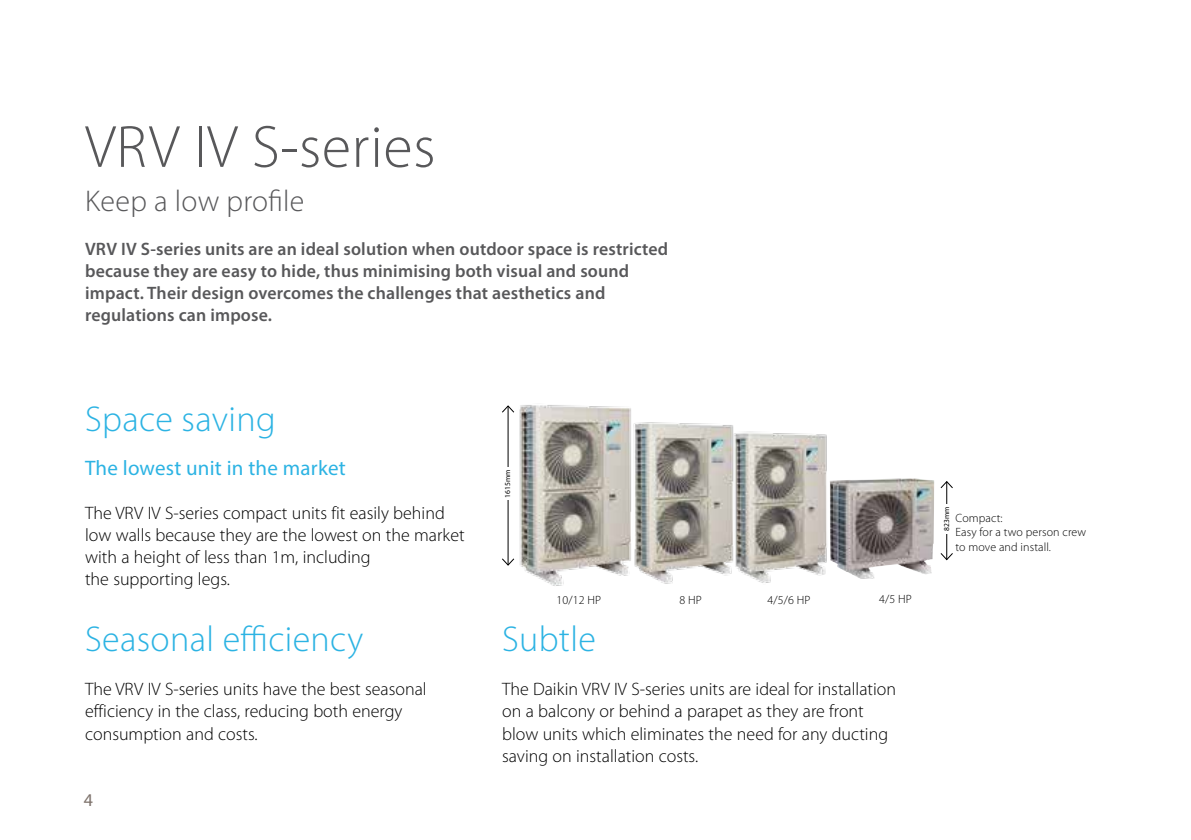
<style>
.page{position:relative;width:1191px;height:840px;background:#fff}
.page>*{position:absolute;margin:0;border:0;box-sizing:border-box;transform-origin:0 0}
.t1{font:300 60px "Myriad Pro";letter-spacing:.01em;color:#58585a}
.t2{font:300 36px "Myriad Pro";letter-spacing:.01em;color:#2cb3e3}
.t3{font:300 30px "Myriad Pro";letter-spacing:.01em;color:#58585a}
.t4{font:21px "Myriad Pro";letter-spacing:.01em;color:#2cb3e3}
.t5{font:300 18px/22px "Myriad Pro";color:#000}
.t6{font:600 18px/22px "Myriad Pro";letter-spacing:.01em;color:#58585a}
.t7{font:18px "Myriad Pro";color:#7d726b}
.t8{font:300 12px/14.4px "Myriad Pro";letter-spacing:.01em;color:#000}
.t9{font:7.6px "Myriad Pro";letter-spacing:.01em;color:#000}
</style>
<div class="page">
<img style="left:502px;top:405px;width:48px;height:178px">
<hr style="left:508px;top:406px;width:1px;height:158px;background:#000">
<svg style="left:502px;top:405px;width:12px;height:7px"></svg>
<svg style="left:502px;top:558px;width:12px;height:7px"></svg>
<div style="left:504px;top:467px;width:6px;height:32px;background:#fff"></div>
<hr style="left:946px;top:481px;width:1px;height:78px;background:#000">
<svg style="left:940px;top:481px;width:13px;height:7px"></svg>
<svg style="left:940px;top:552px;width:13px;height:8px"></svg>
<div style="left:939px;top:503px;width:14px;height:30px;background:#fff"></div>
<img style="left:550px;top:405px;width:106px;height:181px">
<img style="left:656px;top:422px;width:218px;height:162px">
<img style="left:829px;top:478px;width:105px;height:100px">
<h1 class="t1" style="left:85px;top:114px;width:352px">VRV IV S-series</h1>
<h3 class="t3" style="left:85px;top:184px;width:221px">Keep a low profile</h3>
<p class="t6" style="left:85px;top:238px;width:585px">VRV IV S-series units are an ideal solution when outdoor space is restricted because they are easy to hide, thus minimising both visual and sound impact. Their design overcomes the challenges that aesthetics and regulations can impose.</p>
<h2 class="t2" style="left:85px;top:399px;width:192px">Space saving</h2>
<p class="t4" style="left:85px;top:455px;width:262px">The lowest unit in the market</p>
<p class="t5" style="left:85px;top:502px;width:381px">The VRV IV S-series compact units fit easily behind low walls because they are the lowest on the market with a height of less than 1m, including<br>the supporting legs.</p>
<h2 class="t2" style="left:85px;top:619px;width:280px">Seasonal efficiency</h2>
<p class="t5" style="left:85px;top:678px;width:343px">The VRV IV S-series units have the best seasonal efficiency in the class, reducing both energy consumption and costs.</p>
<p class="t7" style="left:84px;top:788px;width:11px">4</p>
<p class="t9" style="left:503px;top:497px;width:30px;rotate:-90deg">1615mm</p>
<p class="t8" style="left:556px;top:593px;width:46px">10/12 HP</p>
<p class="t8" style="left:679px;top:593px;width:24px">8 HP</p>
<p class="t8" style="left:767px;top:593px;width:45px">4/5/6 HP</p>
<p class="t8" style="left:879px;top:592px;width:34px">4/5 HP</p>
<h2 class="t2" style="left:502px;top:619px;width:95px">Subtle</h2>
<p class="t5" style="left:502px;top:678px;width:395px">The Daikin VRV IV S-series units are ideal for installation on a balcony or behind a parapet as they are front blow units which eliminates the need for any ducting saving on installation costs.</p>
<p class="t9" style="left:941px;top:530px;width:26px;rotate:-90deg">823mm</p>
<p class="t8" style="left:955px;top:510px;width:132px">Compact:<br>Easy for a two person crew to move and install.</p>
</div>
